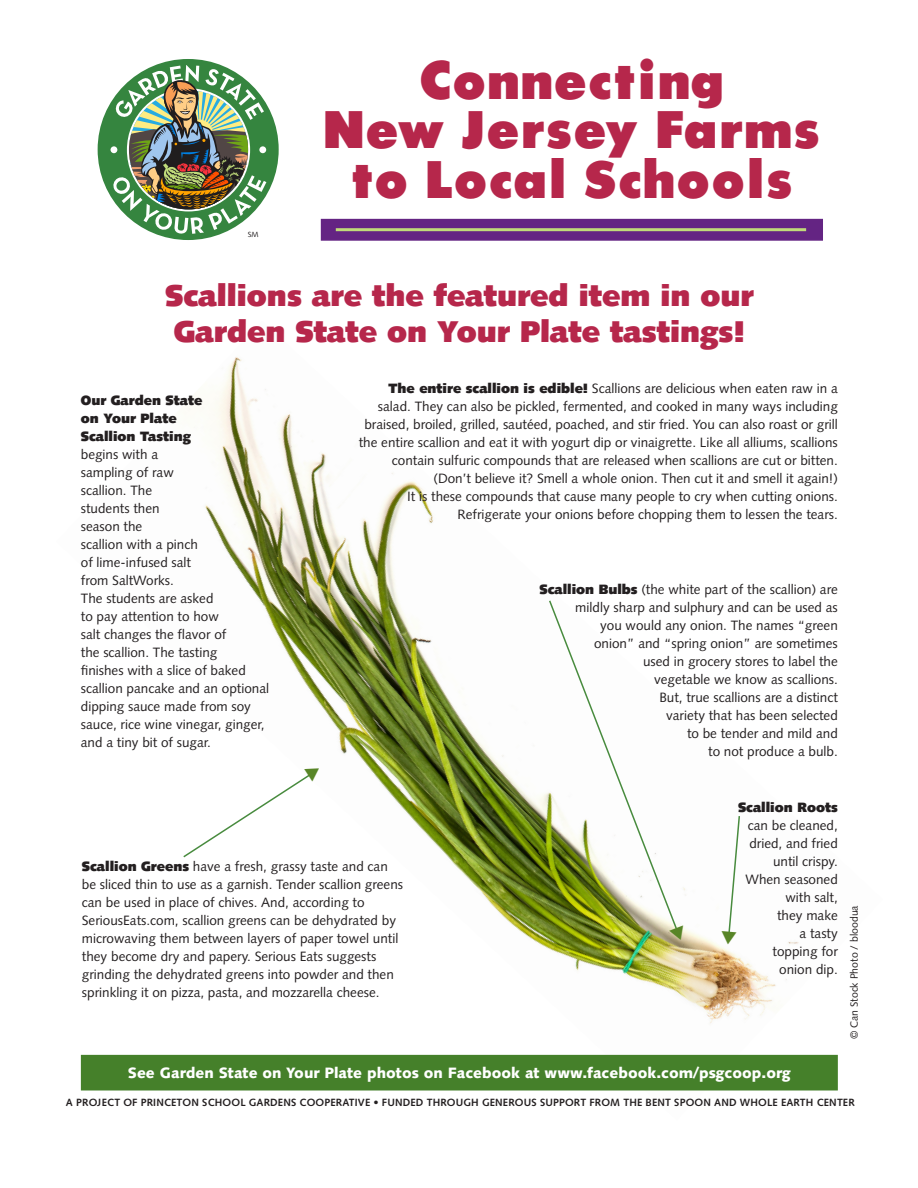
<style>
.page{position:relative;width:918px;height:1188px;background:#fff}
.page>*{position:absolute;margin:0;border:0;box-sizing:border-box;transform-origin:0 0}
.t1{font:800 46.5px/49.5px "Futura";color:#b6274b;text-align:center}
.Recipe_Title{font:900 30px/36px "Syntax";color:#b6274b}
.t2{font:900 15px "Syntax";color:#fff}
.Facts{font:13.5px/18px "Syntax";color:#231f20;text-align:right}
.Photo_Caption{font:13.5px/18px "Syntax";color:#231f20;text-align:right}
.Body_Text{font:13.5px/18px "Syntax";color:#231f20}
.Body_Text-2{font:900 13.5px "Syntax";color:#231f20}
.Photo_Caption-2{font:900 13.5px "Syntax";color:#231f20}
.t3{font:700 10.5px "Syntax";letter-spacing:.015em;color:#231f20}
.Copyright{font:10.5px "Syntax";color:#231f20}
.Chef_Bio{font:7.5px "Syntax";color:#231f20}
.s1{font-weight:900}
</style>
<div class="page">
<img style="left:80px;top:357px;width:758px;height:734px">
<div style="left:82px;top:1056px;width:755px;height:34px;background:#45802a"></div>
<div style="left:81px;top:1055px;width:757px;height:35px;border:2px solid #45802a"></div>
<div style="left:98px;top:59px;width:181px;height:181px;background:#35853f;border-radius:50%"></div>
<div style="left:111px;top:146px;width:6px;height:7px;background:#fff;border-radius:50%"></div>
<svg style="left:112px;top:65px;width:154px;height:169px"></svg>
<div style="left:321px;top:219px;width:502px;height:22px;background:#642483;border:2px solid #642483"></div>
<hr style="left:336px;top:228px;width:470px;height:3px;background:#c0db7a">
<svg style="left:548px;top:599px;width:140px;height:344px"></svg>
<svg style="left:721px;top:814px;width:20px;height:131px"></svg>
<svg style="left:182px;top:763px;width:141px;height:96px"></svg>
<p class="Chef_Bio" style="left:248px;top:230px;width:12px">SM</p>
<p class="t1" style="left:323px;top:56px;width:499px">Connecting<br>New Jersey Farms to Local Schools</p>
<p class="Recipe_Title" style="left:165px;top:278px;width:590px">Scallions are the featured item in our<br>Garden State on Your Plate tastings!</p>
<p class="Body_Text-2" style="left:81px;top:392px;width:123px">Our Garden State</p>
<p class="Body_Text-2" style="left:81px;top:410px;width:97px">on Your Plate</p>
<p class="Body_Text-2" style="left:81px;top:428px;width:112px">Scallion Tasting</p>
<p class="Body_Text" style="left:81px;top:445px;width:79px">begins with a</p>
<p class="Body_Text" style="left:81px;top:463px;width:190px">sampling of raw<br>scallion. The<br>students then<br>season the<br>scallion with a pinch<br>of lime-infused salt<br>from SaltWorks.<br>The students are asked<br>to pay attention to how<br>salt changes the flavor of<br>the scallion. The tasting<br>finishes with a slice of baked scallion pancake and an optional dipping sauce made from soy sauce, rice wine vinegar, ginger,</p>
<p class="Body_Text" style="left:81px;top:733px;width:132px">and a tiny bit of sugar.</p>
<p class="Photo_Caption" style="left:359px;top:379px;width:481px"><span class="s1">The entire scallion is edible!</span> Scallions are delicious when eaten raw in a salad. They can also be pickled, fermented, and cooked in many ways including braised, broiled, grilled, sautéed, poached, and stir fried. You can also roast or grill the entire scallion and eat it with yogurt dip or vinaigrette. Like all alliums, scallions contain sulfuric compounds that are released when scallions are cut or bitten. (Don’t believe it? Smell a whole onion. Then cut it and smell it again!)</p>
<p class="Photo_Caption" style="left:407px;top:487px;width:432px">It is these compounds that cause many people to cry when cutting onions.<br>Refrigerate your onions before chopping them to lessen the tears.</p>
<p class="Facts" style="left:539px;top:580px;width:300px"><span class="s1">Scallion Bulbs</span> (the white part of the scallion) are mildly sharp and sulphury and can be used as</p>
<p class="Facts" style="left:600px;top:616px;width:239px">you would any onion. The names “green</p>
<p class="Facts" style="left:594px;top:634px;width:245px">onion” and “spring onion” are sometimes</p>
<p class="Facts" style="left:643px;top:652px;width:196px">used in grocery stores to label the</p>
<p class="Facts" style="left:654px;top:670px;width:185px">vegetable we know as scallions.</p>
<p class="Facts" style="left:659px;top:688px;width:180px">But, true scallions are a distinct</p>
<p class="Facts" style="left:666px;top:706px;width:173px">variety that has been selected</p>
<p class="Facts" style="left:687px;top:724px;width:152px">to be tender and mild and</p>
<p class="Facts" style="left:708px;top:742px;width:131px">to not produce a bulb.</p>
<p class="Facts" style="left:82px;top:858px;width:323px;text-align:left"><span class="s1">Scallion Greens</span> have a fresh, grassy taste and can be sliced thin to use as a garnish. Tender scallion greens can be used in place of chives. And, according to SeriousEats.com, scallion greens can be dehydrated by microwaving them between layers of paper towel until they become dry and papery. Serious Eats suggests grinding the dehydrated greens into powder and then sprinkling it on pizza, pasta, and mozzarella cheese.</p>
<p class="Photo_Caption-2" style="left:738px;top:800px;width:101px">Scallion Roots</p>
<p class="Photo_Caption" style="left:746px;top:817px;width:94px">can be cleaned, dried, and fried until crispy.<br>When seasoned with salt,<br>they make<br>a tasty<br>topping for onion dip.</p>
<p class="t2" style="left:128px;top:1064px;width:664px">See Garden State on Your Plate photos on Facebook at www.facebook.com/psgcoop.org</p>
<p class="Copyright" style="left:848px;top:1039px;width:135px;rotate:-90deg">© Can Stock Photo / bloodua</p>
<p class="t3" style="left:66px;top:1097px;width:790px">A PROJECT OF PRINCETON SCHOOL GARDENS COOPERATIVE • FUNDED THROUGH GENEROUS SUPPORT FROM THE BENT SPOON AND WHOLE EARTH CENTER</p>
</div>
